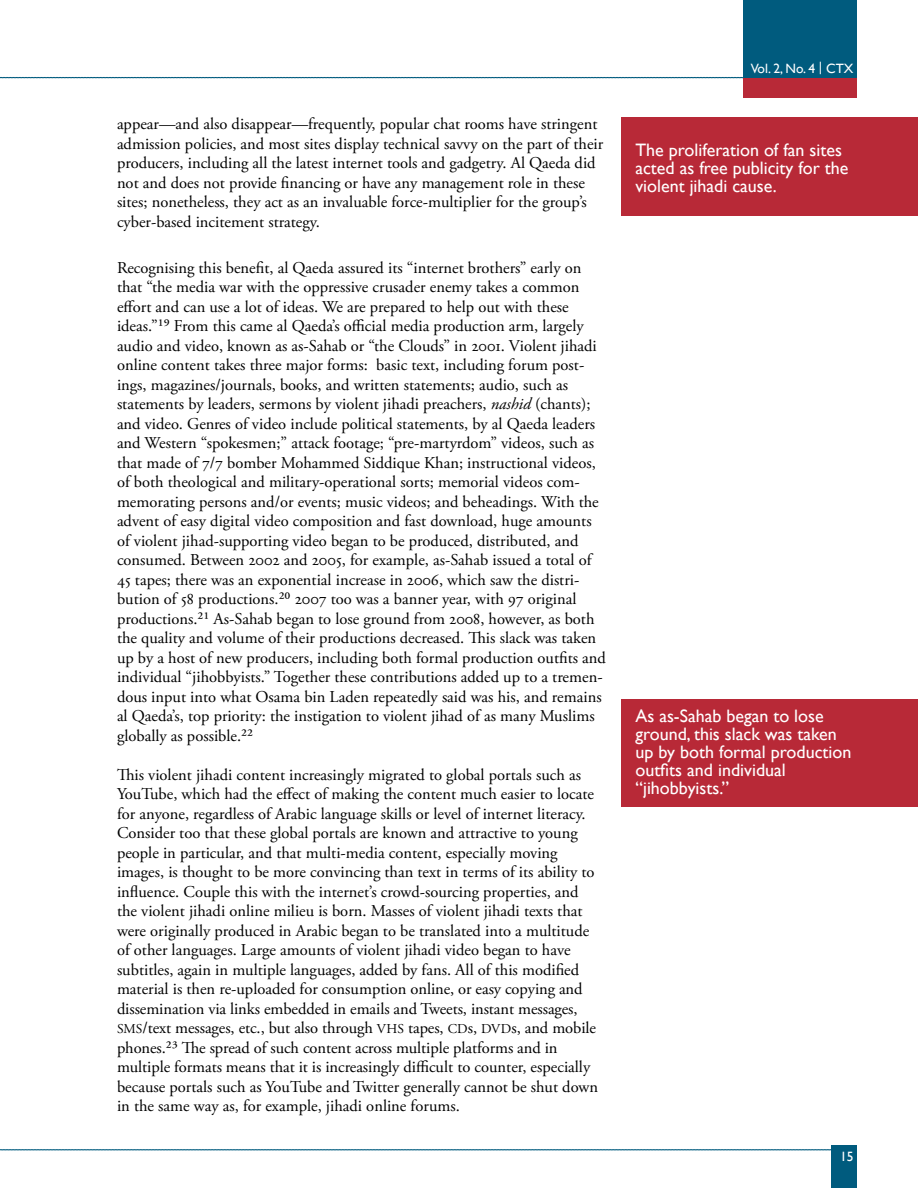
<style>
.page{position:relative;width:918px;height:1188px;background:#fff}
.page>*{position:absolute;margin:0;border:0;box-sizing:border-box;transform-origin:0 0}
.pull_quote{font:18px/18px "Gill Sans";color:#fff}
.BODY_COPY{font:16.5px/19.5px "Adobe Garamond Pro";color:#000}
.t1{font:13.5px "Gill Sans";color:#fff}
.s1{font-style:italic}
.s2{font-size:13.5px}
</style>
<div class="page">
<svg style="left:0;top:77px;width:743px;height:1px"></svg>
<svg style="left:0;top:1149px;width:831px;height:1px"></svg>
<div style="left:831px;top:1145px;width:25px;height:43px;background:#005b7e"></div>
<div style="left:743px;top:0;width:113px;height:79px;background:#005b7e"></div>
<div style="left:743px;top:78px;width:113px;height:20px;background:#b82937"></div>
<div style="left:622px;top:117px;width:296px;height:99px;background:#b82937"></div>
<div style="left:622px;top:699px;width:296px;height:108px;background:#b82937"></div>
<p class="BODY_COPY" style="left:117px;top:115px;width:488px">appear—and also disappear—frequently, popular chat rooms have stringent admission policies, and most sites display technical savvy on the part of their producers, including all the latest internet tools and gadgetry. Al Qaeda did not and does not provide financing or have any management role in these sites; nonetheless, they act as an invaluable force-multiplier for the group’s cyber-based incitement strategy.</p>
<p class="BODY_COPY" style="left:117px;top:259px;width:490px">Recognising this benefit, al Qaeda assured its “internet brothers” early on that “the media war with the oppressive crusader enemy takes a common effort and can use a lot of ideas. We are prepared to help out with these ideas.”19 From this came al Qaeda’s official media production arm, largely audio and video, known as as-Sahab or “the Clouds” in 2001. Violent jihadi online content takes three major forms: basic text, including forum post&shy;ings, magazines/journals, books, and written statements; audio, such as statements by leaders, sermons by violent jihadi preachers, <span class="s1">nashid</span> (chants); and video. Genres of video include political statements, by al Qaeda leaders and Western “spokesmen;” attack footage; “pre-martyrdom” videos, such as that made of 7/7 bomber Mohammed Siddique Khan; instructional videos, of both theological and military-operational sorts; memorial videos com&shy;memorating persons and/or events; music videos; and beheadings. With the advent of easy digital video composition and fast download, huge amounts of violent jihad-supporting video began to be produced, distributed, and consumed. Between 2002 and 2005, for example, as-Sahab issued a total of 45 tapes; there was an exponential increase in 2006, which saw the distri&shy;bution of 58 productions.20 2007 too was a banner year, with 97 original productions.21 As-Sahab began to lose ground from 2008, however, as both the quality and volume of their productions decreased. This slack was taken up by a host of new producers, including both formal production outfits and individual “jihobbyists.” Together these contributions added up to a tremen&shy;dous input into what Osama bin Laden repeatedly said was his, and remains al Qaeda’s, top priority: the instigation to violent jihad of as many Muslims globally as possible.22</p>
<p class="BODY_COPY" style="left:117px;top:766px;width:483px">This violent jihadi content increasingly migrated to global portals such as YouTube, which had the effect of making the content much easier to locate for anyone, regardless of Arabic language skills or level of internet literacy.<br>Consider too that these global portals are known and attractive to young people in particular, and that multi-media content, especially moving images, is thought to be more convincing than text in terms of its ability to influence. Couple this with the internet’s crowd-sourcing properties, and the violent jihadi online milieu is born. Masses of violent jihadi texts that were originally produced in Arabic began to be translated into a multitude of other languages. Large amounts of violent jihadi video began to have subtitles, again in multiple languages, added by fans. All of this modified material is then re-uploaded for consumption online, or easy copying and dissemination via links embedded in emails and Tweets, instant messages, <span class="s2">SMS</span>/text messages, etc., but also through <span class="s2">VHS</span> tapes, <span class="s2">CD</span>s, <span class="s2">DVD</span>s, and mobile phones.23 The spread of such content across multiple platforms and in multiple formats means that it is increasingly difficult to counter, especially because portals such as YouTube and Twitter generally cannot be shut down in the same way as, for example, jihadi online forums.</p>
<p class="t1" style="left:751px;top:60px;width:104px">Vol. 2, No. 4 | CTX</p>
<p class="pull_quote" style="left:635px;top:141px;width:215px">The proliferation of fan sites acted as free publicity for the violent jihadi cause.</p>
<p class="pull_quote" style="left:635px;top:707px;width:218px">As as-Sahab began to lose ground, this slack was taken up by both formal production outfits and individual “jihobbyists.”</p>
<p class="t1" style="left:840px;top:1149px;width:15px">15</p>
</div>
